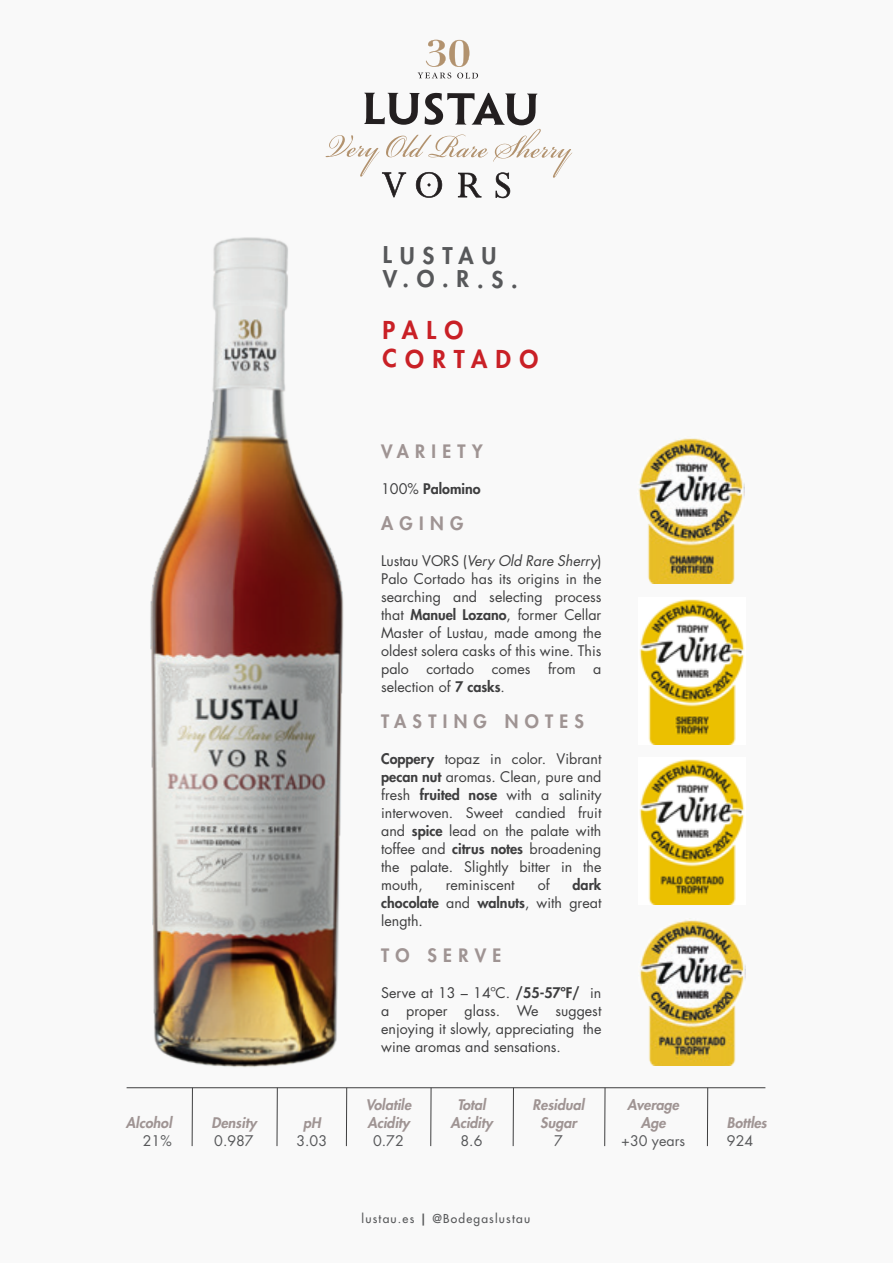
<style>
.page{position:relative;width:893px;height:1263px;background:#f9f9f9}
.page>*{position:absolute;margin:0;border:0;box-sizing:border-box;transform-origin:0 0}
.t1{font:800 24px/28.7px "Futura Std";letter-spacing:.345em;color:#c92026}
.t2{font:800 22.5px/23.5px "Futura Std";letter-spacing:.345em;color:#57585a}
.t3{font:800 18px "Futura Std";letter-spacing:.35em;color:#9f9493}
.t4{font:14.25px/18px "Futura Std";color:#3e3e3f;text-align:justify}
.t5{font:italic 800 14.25px/18px "Futura Std";color:#9f9493;text-align:center}
.t6{font:800 14.25px/18px "Futura Std";color:#3e3e3f;text-align:justify}
.t7{font:14.25px "Futura Std";color:#57585a}
.t8{font:500 12px "Futura Std";letter-spacing:.1em;color:#57585a}
.s1{font-weight:400}
.s2{font-style:italic}
.s3{font-weight:800}
</style>
<div class="page">
<hr style="left:127px;top:1087px;width:638px;height:1px;background:#3e3e3f">
<hr style="left:192px;top:1088px;width:1px;height:58px;background:#3e3e3f">
<hr style="left:277px;top:1088px;width:1px;height:58px;background:#3e3e3f">
<hr style="left:346px;top:1088px;width:1px;height:58px;background:#3e3e3f">
<hr style="left:430px;top:1088px;width:1px;height:58px;background:#3e3e3f">
<hr style="left:513px;top:1088px;width:1px;height:58px;background:#3e3e3f">
<hr style="left:604px;top:1088px;width:1px;height:58px;background:#3e3e3f">
<hr style="left:707px;top:1088px;width:1px;height:58px;background:#3e3e3f">
<svg style="left:326px;top:93px;width:246px;height:105px"></svg>
<svg style="left:418px;top:40px;width:60px;height:39px"></svg>
<img style="left:126px;top:237px;width:283px;height:900px">
<img style="left:639px;top:918px;width:107px;height:147px">
<img style="left:639px;top:759px;width:106px;height:146px">
<img style="left:639px;top:599px;width:106px;height:145px">
<img style="left:638px;top:438px;width:106px;height:146px">
<p class="t5" style="left:126px;top:1114px;width:47px">Alcohol</p>
<p class="t7" style="left:143px;top:1132px;width:30px">21%</p>
<p class="t5" style="left:212px;top:1114px;width:46px">Density</p>
<p class="t7" style="left:214px;top:1132px;width:41px">0.987</p>
<p class="t5" style="left:303px;top:1114px;width:19px">pH</p>
<p class="t7" style="left:296px;top:1132px;width:32px">3.03</p>
<h2 class="t2" style="left:383px;top:244px;width:136px">LUSTAU<br>V.O.R.S.</h2>
<h1 class="t1" style="left:382px;top:316px;width:158px">PALO<br>CORTADO</h1>
<p class="t3" style="left:381px;top:440px;width:103px">VARIETY</p>
<p class="t6" style="left:381px;top:480px;width:101px"><span class="s1">100%</span> Palomino</p>
<p class="t3" style="left:381px;top:512px;width:84px">AGING</p>
<p class="t4" style="left:381px;top:552px;width:222px">Lustau VORS (<span class="s2">Very Old Rare Sherry</span>)<br>Palo Cortado has its origins in the searching and selecting process that <span class="s3">Manuel Lozano</span>, former Cellar Master of Lustau, made among the oldest solera casks of this wine. This palo cortado comes from a selection of <span class="s3">7 casks</span>.</p>
<p class="t3" style="left:381px;top:710px;width:204px">TASTING NOTES</p>
<p class="t4" style="left:381px;top:750px;width:222px"><span class="s3">Coppery</span> topaz in color. Vibrant <span class="s3">pecan nut</span> aromas. Clean, pure and fresh <span class="s3">fruited nose</span> with a salinity interwoven. Sweet candied fruit and <span class="s3">spice</span> lead on the palate with toffee and <span class="s3">citrus notes</span> broadening the palate. Slightly bitter in the mouth,</p>
<p class="t6" style="left:381px;top:875px;width:222px;text-indent:191px">dark chocolate <span class="s1">and</span> walnuts<span class="s1">, with great length.</span></p>
<p class="t3" style="left:381px;top:944px;width:122px">TO SERVE</p>
<p class="t4" style="left:381px;top:984px;width:222px">Serve at 13 – 14ºC. <span class="s3">/55-57ºF/</span> in a proper glass. We suggest enjoying it slowly, appreciating the wine aromas and sensations.</p>
<p class="t4" style="left:446px;top:876px;width:70px">reminiscent</p>
<p class="t4" style="left:538px;top:876px;width:13px">of</p>
<p class="t5" style="left:366px;top:1096px;width:47px;text-align:left">Volatile<br>Acidity</p>
<p class="t7" style="left:373px;top:1132px;width:32px">0.72</p>
<p class="t5" style="left:450px;top:1096px;width:44px">Total<br>Acidity</p>
<p class="t7" style="left:460px;top:1132px;width:23px">8.6</p>
<p class="t5" style="left:533px;top:1096px;width:53px">Residual<br>Sugar</p>
<p class="t7" style="left:554px;top:1132px;width:10px">7</p>
<p class="t5" style="left:627px;top:1096px;width:53px">Average<br>Age</p>
<p class="t7" style="left:621px;top:1132px;width:65px">+30 years</p>
<p class="t8" style="left:362px;top:1211px;width:170px">lustau.es <span class="s3">|</span> @Bodegaslustau</p>
<p class="t5" style="left:727px;top:1114px;width:41px">Bottles</p>
<p class="t7" style="left:727px;top:1132px;width:28px">924</p>
</div>
